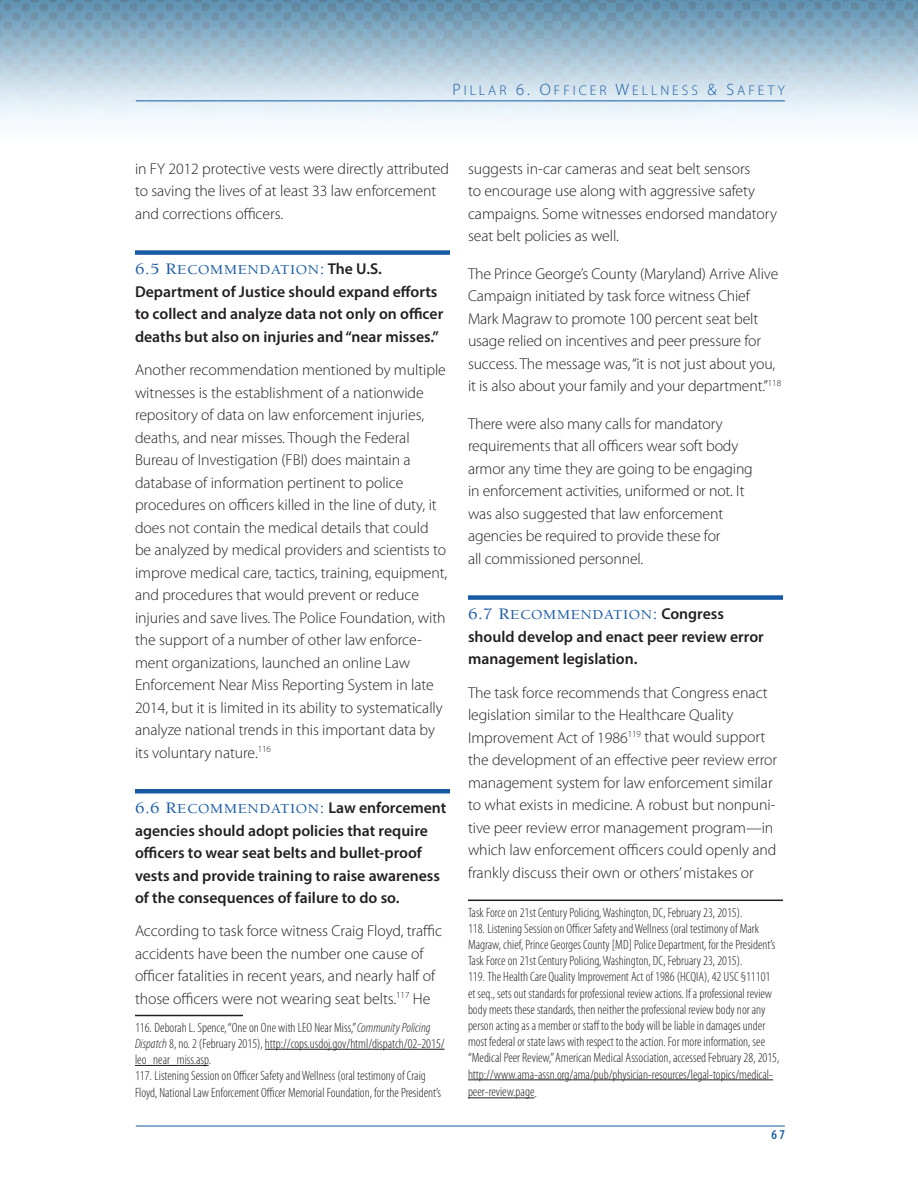
<style>
.page{position:relative;width:918px;height:1188px;background:#fff}
.page>*{position:absolute;margin:0;border:0;box-sizing:border-box;transform-origin:0 0}
.Body_Text{font:300 15.75px/22.5px "Myriad Pro";letter-spacing:-.005em;color:#231f20}
.t1{font:600 15.75px/22.5px "Myriad Pro";color:#231f20}
.t2{font:14.1px "Berkeley Std Medium SC850";letter-spacing:.04em;color:#185aa3;scale:1.1 1}
.t3{font:14.1px "Myriad Pro Light SC850";letter-spacing:.215em;color:#185aa3}
.t4{font:300 condensed 13.5px/16.2px "Myriad Pro";color:#231f20}
.t5{font:13.5px "Myriad Pro Semibold Cond SC850";color:#185aa3}
.s1{font-size:16.5px}
.s2{font-family:"Myriad Pro";font-weight:600;font-size:15.75px;color:#231f20}
.s3{font-family:"Berkeley Std Medium SC850";font-weight:400;font-size:16.5px;color:#185aa3}
.s4{font-family:"Berkeley Std Medium SC850";font-weight:400;font-size:14.1px;color:#185aa3}
.s5{font-style:italic}
.s6{font-size:15px}
</style>
<div class="page">
<img style="left:0;top:0;width:918px;height:124px">
<hr style="left:136px;top:1126px;width:649px;height:1px;background:#185aa3">
<hr style="left:136px;top:100px;width:649px;height:1px;background:#185aa3">
<div style="left:135px;top:250px;width:315px;height:5px;background:#185aa3"></div>
<hr style="left:135px;top:789px;width:315px;height:4px;background:#185aa3">
<hr style="left:135px;top:1015px;width:108px;height:1px;background:#231f20">
<hr style="left:265px;top:1049px;width:180px;height:1px;background:#231f20">
<hr style="left:135px;top:1065px;width:74px;height:1px;background:#231f20">
<div style="left:468px;top:595px;width:315px;height:5px;background:#185aa3"></div>
<hr style="left:468px;top:1080px;width:305px;height:1px;background:#231f20">
<hr style="left:468px;top:1098px;width:66px;height:1px;background:#231f20">
<svg style="left:576px;top:899px;width:207px;height:3px"></svg>
<hr style="left:468px;top:900px;width:315px;height:1px;background:#231f20">
<p class="t3" style="left:452px;top:81px;width:334px"><span class="s1">P</span> ILLAR <span class="s1">6. O</span>FF ICER <span class="s1">W</span>ELLNESS <span class="s1">&amp; S</span>AF ETY</p>
<p class="Body_Text" style="left:135px;top:157px;width:316px">in FY 2012 protective vests were directly attributed to saving the lives of at least 33 law enforcement and corrections officers.</p>
<h3 class="t2" style="left:135px;top:262px;width:226px"><span class="s1">6.5 R</span>ECOMMENDATION<span class="s1">:</span> <span class="s2">The U.S.</span></h3>
<h3 class="t1" style="left:135px;top:280px;width:310px">Department of Justice should expand efforts to collect and analyze data not only on officer deaths but also on injuries and “near misses.”</h3>
<p class="Body_Text" style="left:135px;top:358px;width:314px">Another recommendation mentioned by multiple witnesses is the establishment of a nationwide repository of data on law enforcement injuries, deaths, and near misses. Though the Federal Bureau of Investigation (FBI) does maintain a database of information pertinent to police procedures on officers killed in the line of duty, it does not contain the medical details that could be analyzed by medical providers and scientists to improve medical care, tactics, training, equipment, and procedures that would prevent or reduce injuries and save lives. The Police Foundation, with the support of a number of other law enforce&shy;ment organizations, launched an online Law Enforcement Near Miss Reporting System in late 2014, but it is limited in its ability to systematically analyze national trends in this important data by its voluntary nature.<sup>116</sup></p>
<h3 class="t1" style="left:135px;top:796px;width:313px"><span class="s3">6.6 R</span><span class="s4">ECOMMENDATION</span><span class="s3">:</span> Law enforcement agencies should adopt policies that require officers to wear seat belts and bullet-proof vests and provide training to raise awareness of the consequences of failure to do so.</h3>
<p class="Body_Text" style="left:135px;top:920px;width:309px">According to task force witness Craig Floyd, traffic accidents have been the number one cause of officer fatalities in recent years, and nearly half of those officers were not wearing seat belts.<sup>117</sup> He</p>
<p class="t4" style="left:135px;top:1019px;width:311px">116. Deborah L. Spence, “One on One with LEO Near Miss,” <span class="s5">Community Policing Dispatch</span> 8, no. 2 (February 2015), http://cops.usdoj.gov/html/dispatch/02-2015/ leo_near_miss.asp.<br>117. Listening Session on Officer Safety and Wellness (oral testimony of Craig Floyd, National Law Enforcement Officer Memorial Foundation, for the President’s</p>
<p class="Body_Text" style="left:468px;top:157px;width:310px">suggests in-car cameras and seat belt sensors<br>to encourage use along with aggressive safety campaigns. Some witnesses endorsed mandatory seat belt policies as well.</p>
<p class="Body_Text" style="left:468px;top:262px;width:315px">The Prince George’s County (Maryland) Arrive Alive Campaign initiated by task force witness Chief Mark Magraw to promote 100 percent seat belt usage relied on incentives and peer pressure for success. The message was, “it is not just about you, it is also about your family and your department.”<sup>118</sup></p>
<p class="Body_Text" style="left:468px;top:412px;width:286px">There were also many calls for mandatory requirements that all officers wear soft body armor any time they are going to be engaging in enforcement activities, uniformed or not. It was also suggested that law enforcement agencies be required to provide these for<br>all commissioned personnel.</p>
<h3 class="t2" style="left:468px;top:607px;width:234px"><span class="s1">6.7 R</span>ECOMMENDATION<span class="s1">:</span> <span class="s2">Congress</span></h3>
<h3 class="t1" style="left:468px;top:625px;width:297px">should develop and enact peer review error management legislation.</h3>
<p class="Body_Text" style="left:468px;top:681px;width:311px">The task force recommends that Congress enact legislation similar to the Healthcare Quality Improvement Act of 1986<sup>119</sup> that would support the development of an effective peer review error management system for law enforcement similar to what exists in medicine. A robust but nonpuni-</p>
<p class="Body_Text" style="left:468px;top:816px;width:310px">tive peer review error management program—in which law enforcement officers could openly and frankly discuss their own or others’ mistakes or</p>
<p class="t4" style="left:468px;top:904px;width:313px">Task Force on 21st Century Policing, Washington, DC, February 23, 2015).<br>118. Listening Session on Officer Safety and Wellness (oral testimony of Mark Magraw, chief, Prince Georges County [MD] Police Department, for the President’s Task Force on 21st Century Policing, Washington, DC, February 23, 2015).<br>119. The Health Care Quality Improvement Act of 1986 (HCQIA), 42 USC §11101 et seq., sets out standards for professional review actions. If a professional review body meets these standards, then neither the professional review body nor any person acting as a member or staff to the body will be liable in damages under most federal or state laws with respect to the action. For more information, see “Medical Peer Review,” American Medical Association, accessed February 28, 2015, http://www.ama-assn.org/ama/pub/physician-resources/legal-topics/medical-</p>
<p class="t4" style="left:468px;top:1084px;width:71px">peer-review.page<span class="s6">.</span></p>
<p class="t5" style="left:771px;top:1126px;width:15px">67</p>
</div>
